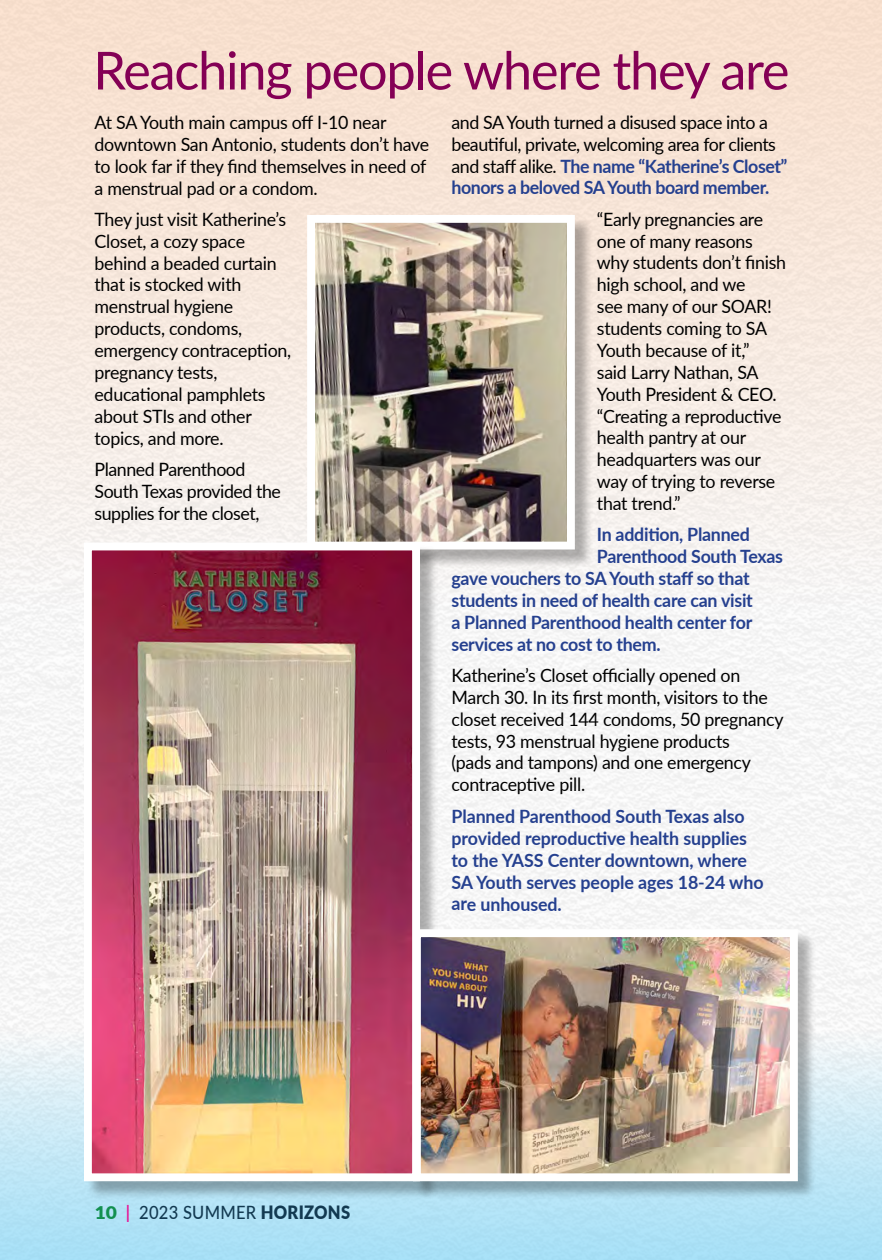
<style>
.page{position:relative;width:882px;height:1260px;background:#fff}
.page>*{position:absolute;margin:0;border:0;box-sizing:border-box;transform-origin:0 0}
.t1{font:52.5px "Lato";letter-spacing:-.025em;color:#840055}
.t2{font:18.38px/21.9px "Lato";letter-spacing:-.015em;color:#000}
.t3{font:700 18.38px/21.9px "Lato";letter-spacing:-.015em;color:#25408f}
.t4{font:500 18.38px "Lato";letter-spacing:.015em;color:#00263e;scale:.9 1}
.s1{font-weight:700;color:#25408f}
.s2{font-weight:900;font-size:17.5px;color:#00873d}
.s3{font-weight:700;color:#ec008c}
.s4{font-weight:900}
</style>
<div class="page">
<div style="left:0;top:1003px;width:882px;height:257px;background:linear-gradient(to bottom,#fcf8f6,#a2def6)"></div>
<div style="left:0;top:0;width:882px;height:674px;background:linear-gradient(to bottom,#f7ddca,#f6f7f8)"></div>
<div style="left:310px;top:217px;width:284px;height:351px;background:#000;opacity:.3"></div>
<img style="left:316px;top:224px;width:250px;height:317px">
<div style="left:307px;top:215px;width:268px;height:335px;border:8px solid #fff"></div>
<div style="left:86px;top:545px;width:353px;height:655px;background:#000;opacity:.3"></div>
<img style="left:93px;top:552px;width:318px;height:620px">
<div style="left:84px;top:543px;width:336px;height:638px;border:8px solid #fff"></div>
<div style="left:415px;top:932px;width:402px;height:268px;background:#000;opacity:.3"></div>
<img style="left:422px;top:938px;width:367px;height:234px">
<div style="left:413px;top:929px;width:385px;height:252px;border:8px solid #fff"></div>
<h1 class="t1" style="left:93px;top:33px;width:698px">Reaching people where they are</h1>
<p class="t2" style="left:94px;top:111px;width:336px">At SA Youth main campus off I-10 near downtown San Antonio, students don’t have to look far if they find themselves in need of a menstrual pad or a condom.</p>
<p class="t2" style="left:94px;top:208px;width:198px">They just visit Katherine’s<br>Closet, a cozy space behind a beaded curtain that is stocked with menstrual hygiene products, condoms, emergency contraception, pregnancy tests, educational pamphlets about STIs and other topics, and more.</p>
<p class="t2" style="left:94px;top:457px;width:188px">Planned Parenthood<br>South Texas provided the supplies for the closet,</p>
<p class="t2" style="left:451px;top:110px;width:338px">and SA Youth turned a disused space into a beautiful, private, welcoming area for clients and staff alike. <span class="s1">The name “Katherine’s Closet” honors a beloved SA Youth board member.</span></p>
<p class="t2" style="left:597px;top:207px;width:191px">“Early pregnancies are one of many reasons why students don’t finish high school, and we<br>see many of our SOAR! students coming to SA<br>Youth because of it,”<br>said Larry Nathan, SA<br>Youth President &amp; CEO. “Creating a reproductive health pantry at our headquarters was our way of trying to reverse that trend.”</p>
<p class="t3" style="left:597px;top:523px;width:154px">In addition, Planned</p>
<p class="t3" style="left:597px;top:545px;width:188px">Parenthood South Texas</p>
<p class="t3" style="left:451px;top:567px;width:300px">gave vouchers to SA Youth staff so that</p>
<p class="t3" style="left:451px;top:589px;width:303px">students in need of health care can visit</p>
<p class="t3" style="left:451px;top:610px;width:302px">a Planned Parenthood health center for</p>
<p class="t3" style="left:451px;top:632px;width:211px">services at no cost to them.</p>
<p class="t2" style="left:451px;top:664px;width:334px">Katherine’s Closet officially opened on March 30. In its first month, visitors to the closet received 144 condoms, 50 pregnancy tests, 93 menstrual hygiene products<br>(pads and tampons) and one emergency contraceptive pill.</p>
<p class="t3" style="left:451px;top:804px;width:314px">Planned Parenthood South Texas also provided reproductive health supplies to the YASS Center downtown, where<br>SA Youth serves people ages 18-24 who are unhoused.</p>
<p class="t4" style="left:94px;top:1199px;width:286px"><span class="s2">10</span> <span class="s3">|</span> 2023 SUMMER <span class="s4">HORIZONS</span></p>
</div>
